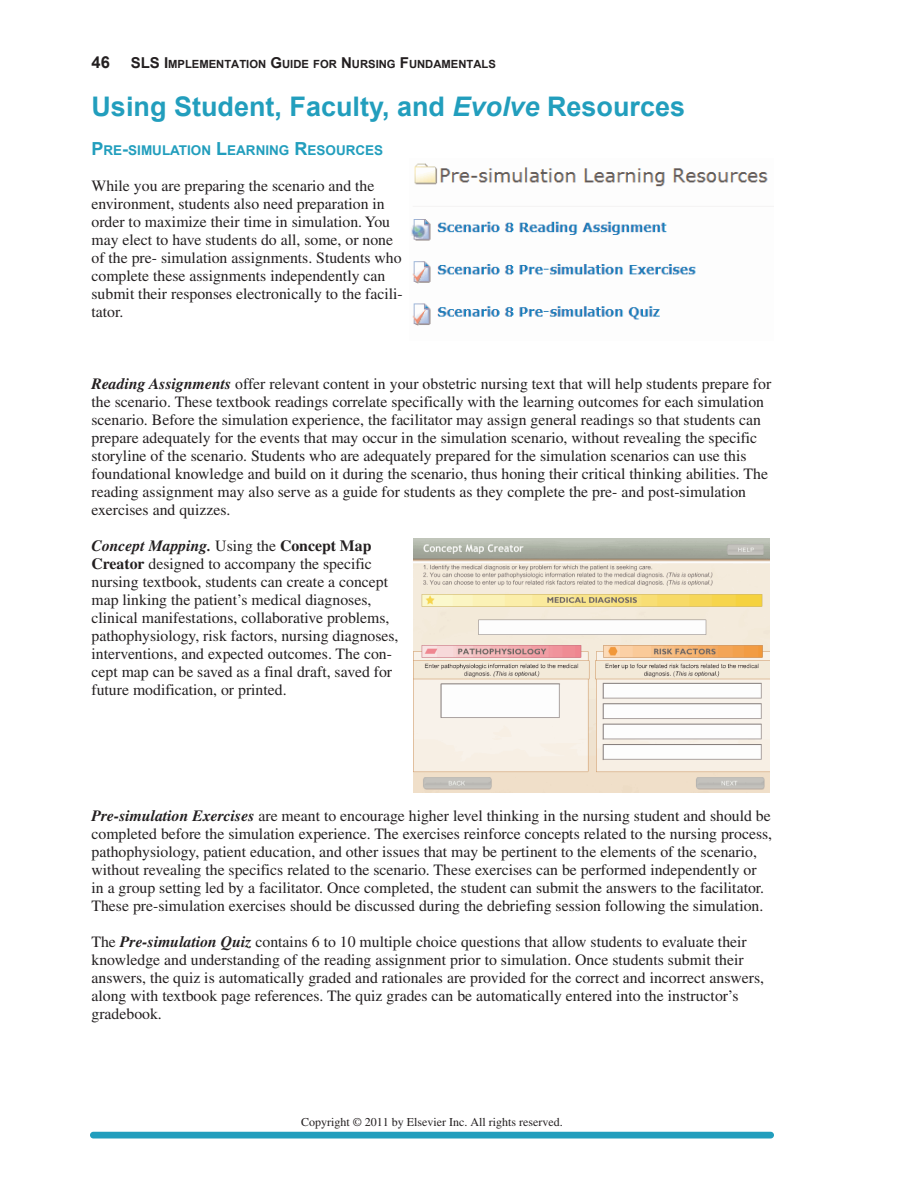
<style>
.page{position:relative;width:918px;height:1188px;background:#fff}
.page>*{position:absolute;margin:0;border:0;box-sizing:border-box;transform-origin:0 0}
.t1{font:700 27px "Arial";color:#229ebd}
.t2{font:700 16.5px "Arial";color:#231f20}
.t3{font:15.75px/18px "Times";color:#231f20}
.t4{font:700 13.5px "Arial";color:#229ebd}
.t5{font:12px "Times";color:#231f20}
.t6{font:700 11.25px "Arial";color:#231f20}
.s1{font-size:15px}
.s2{font-style:italic}
.s3{font-size:18px}
.s4{font-weight:700;font-style:italic}
.s5{font-weight:700}
</style>
<div class="page">
<div style="left:90px;top:1132px;width:684px;height:6px;background:#229ebd;border-radius:3px"></div>
<img style="left:411px;top:163px;width:363px;height:163px">
<div style="left:410px;top:538px;width:364px;height:255px;background:linear-gradient(to bottom,#fff,#fff)"></div>
<img style="left:414px;top:538px;width:356px;height:255px">
<p class="t2" style="left:92px;top:53px;width:20px">46</p>
<p class="t6" style="left:131px;top:57px;width:367px"><span class="s1">SLS I</span>MPLEMENTATION <span class="s1">G</span>UIDE FOR <span class="s1">N</span>URSING <span class="s1">F</span>UNDAMENTALS</p>
<h1 class="t1" style="left:92px;top:91px;width:595px">Using Student, Faculty, and <span class="s2">Evolve</span> Resources</h1>
<p class="t4" style="left:92px;top:142px;width:293px"><span class="s3">P</span>RE<span class="s3">-</span>SIMULATION <span class="s3">L</span>EARNING <span class="s3">R</span>ESOURCES</p>
<p class="t3" style="left:92px;top:178px;width:313px">While you are preparing the scenario and the environment, students also need preparation in order to maximize their time in simulation. You may elect to have students do all, some, or none of the pre- simulation assignments. Students who complete these assignments independently can submit their responses electronically to the facili&shy;tator.</p>
<p class="t3" style="left:92px;top:376px;width:681px"><span class="s4">Reading Assignments</span> offer relevant content in your obstetric nursing text that will help students prepare for the scenario. These textbook readings correlate specifically with the learning outcomes for each simulation scenario. Before the simulation experience, the facilitator may assign general readings so that students can prepare adequately for the events that may occur in the simulation scenario, without revealing the specific storyline of the scenario. Students who are adequately prepared for the simulation scenarios can use this foundational knowledge and build on it during the scenario, thus honing their critical thinking abilities. The reading assignment may also serve as a guide for students as they complete the pre- and post-simulation exercises and quizzes.</p>
<p class="t3" style="left:92px;top:538px;width:309px"><span class="s4">Concept Mapping.</span> Using the <span class="s5">Concept Map Creator</span> designed to accompany the specific nursing textbook, students can create a concept map linking the patient’s medical diagnoses, clinical manifestations, collaborative problems, pathophysiology, risk factors, nursing diagnoses, interventions, and expected outcomes. The con&shy;cept map can be saved as a final draft, saved for future modification, or printed.</p>
<p class="t3" style="left:92px;top:808px;width:682px"><span class="s4">Pre-simulation Exercises</span> are meant to encourage higher level thinking in the nursing student and should be completed before the simulation experience. The exercises reinforce concepts related to the nursing process, pathophysiology, patient education, and other issues that may be pertinent to the elements of the scenario, without revealing the specifics related to the scenario. These exercises can be performed independently or in a group setting led by a facilitator. Once completed, the student can submit the answers to the facilitator.<br>These pre-simulation exercises should be discussed during the debriefing session following the simulation.</p>
<p class="t3" style="left:92px;top:934px;width:674px">The <span class="s4">Pre-simulation Quiz</span> contains 6 to 10 multiple choice questions that allow students to evaluate their knowledge and understanding of the reading assignment prior to simulation. Once students submit their answers, the quiz is automatically graded and rationales are provided for the correct and incorrect answers, along with textbook page references. The quiz grades can be automatically entered into the instructor’s gradebook.</p>
<p class="t5" style="left:301px;top:1117px;width:263px">Copyright © 2011 by Elsevier Inc. All rights reserved.</p>
</div>
